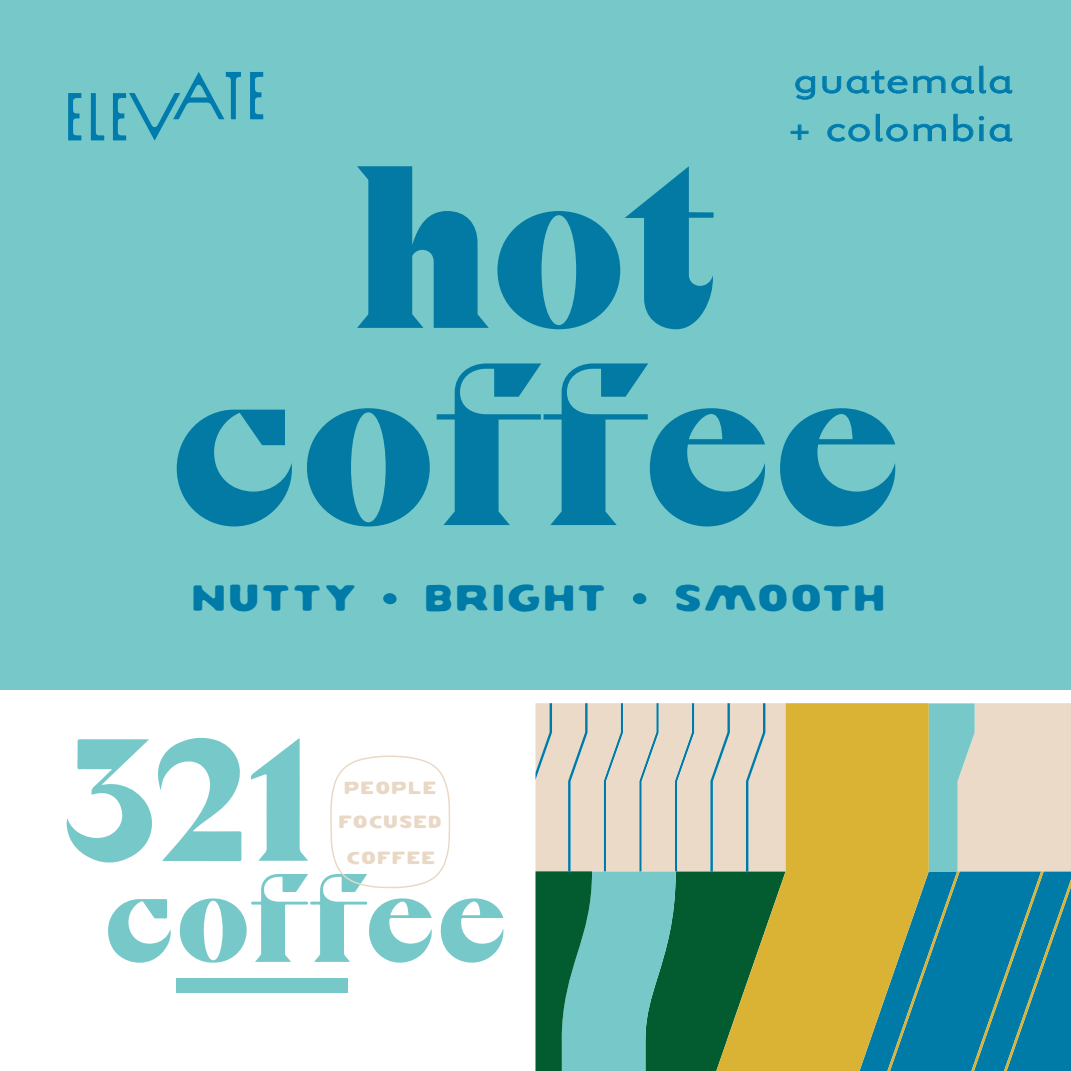
<style>
.page{position:relative;width:1071px;height:1071px;background:#fff}
.page>*{position:absolute;margin:0;border:0;box-sizing:border-box;transform-origin:0 0}
.t1{font:900 231px/197px "Cako";letter-spacing:-.005em;color:#027aa3;text-align:center}
.t2{font:109.2px "Costa";color:#007ba7;scale:1.2 1}
.t3{font:37.1px "Costa";letter-spacing:.01em;color:#007ba7;scale:1.2 1}
.t4{font:33.25px/47.9px "Remo Plus Pro";letter-spacing:.05em;color:#007bad;scale:1.2 1}
.t5{font:17.5px "Costa";letter-spacing:.01em;color:#e9d8c5;scale:1.2 1}
</style>
<div class="page">
<div style="left:177px;top:978px;width:171px;height:15px;background:#76c9c8"></div>
<svg style="left:67px;top:737px;width:437px;height:226px"></svg>
<div style="left:0;top:0;width:1071px;height:689px;background:#76c9c8"></div>
<svg style="left:795px;top:75px;width:21px;height:25px"></svg>
<svg style="left:822px;top:65px;width:191px;height:29px"></svg>
<svg style="left:790px;top:124px;width:19px;height:16px"></svg>
<svg style="left:827px;top:113px;width:119px;height:29px"></svg>
<svg style="left:953px;top:113px;width:60px;height:29px"></svg>
<svg style="left:68px;top:93px;width:13px;height:47px"></svg>
<svg style="left:250px;top:72px;width:13px;height:47px"></svg>
<svg style="left:113px;top:72px;width:128px;height:69px"></svg>
<svg style="left:91px;top:93px;width:13px;height:47px"></svg>
<div style="left:786px;top:703px;width:73px;height:368px;background:#dbb334"></div>
<svg style="left:859px;top:703px;width:212px;height:368px"></svg>
<svg style="left:535px;top:703px;width:251px;height:368px"></svg>
<h3 class="t4" style="left:787px;top:56px;width:189px">guatemala + colombia</h3>
<h1 class="t1" style="left:170px;top:157px;width:734px">hot coffee</h1>
<h3 class="t3" style="left:191px;top:581px;width:140px">NUTTY</h3>
<h2 class="t2" style="left:375px;top:516px;width:27px">.</h2>
<h3 class="t3" style="left:423px;top:581px;width:155px">BRIGHT</h3>
<h2 class="t2" style="left:624px;top:516px;width:27px">.</h2>
<h3 class="t3" style="left:673px;top:581px;width:179px">SMOOTH</h3>
<p class="t5" style="left:343px;top:780px;width:79px">PEOPLE</p>
<p class="t5" style="left:338px;top:814px;width:88px">FOCUSED</p>
<p class="t5" style="left:346px;top:850px;width:76px">COFFEE</p>
</div>
